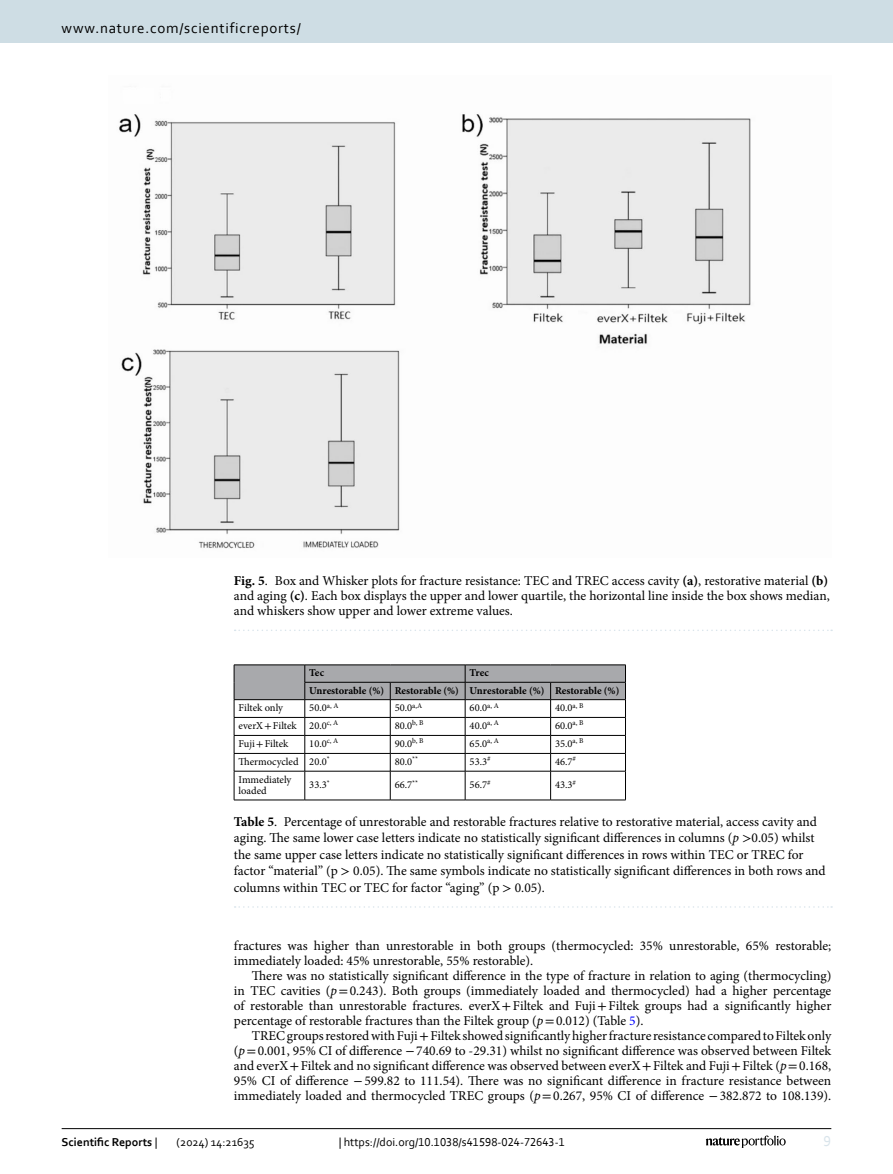
<style>
.page{position:relative;width:893px;height:1174px;background:#fff}
.page>*{position:absolute;margin:0;border:0;box-sizing:border-box;transform-origin:0 0}
.t1{font:15px "Corbel";letter-spacing:.05em;color:#000}
.t2{font:15px "Corbel";color:#d9e4eb}
.Body_Text_Indent{font:13.5px/15px "Minion Pro";color:#000;text-align:justify}
.Table_Caption{font:13.5px/16.5px "Minion Pro";color:#000}
.Figure_Caption{font:13.5px/15px "Minion Pro";letter-spacing:-.005em;color:#000;text-align:justify}
.t3{font:12px "Corbel";color:#000}
.t4{font:700 12px "Corbel";color:#000}
.Table_Body{font:10.5px/11.2px "Minion Pro";color:#000}
.Table_Head{font:700 10.5px "Minion Pro";letter-spacing:-.005em;color:#000}
.s1{font-weight:700}
.s2{font-family:"STIX"}
.s3{font-style:italic}
.s4{color:#00f}
.s5{font-weight:400}
</style>
<div class="page">
<hr style="left:234px;top:664px;width:71px;height:1px;background:#000">
<hr style="left:305px;top:664px;width:85px;height:1px;background:#000">
<hr style="left:390px;top:664px;width:75px;height:1px;background:#000">
<hr style="left:465px;top:664px;width:86px;height:1px;background:#000">
<hr style="left:551px;top:664px;width:75px;height:1px;background:#000">
<hr style="left:305px;top:799px;width:85px;height:1px;background:#000">
<hr style="left:390px;top:799px;width:75px;height:1px;background:#000">
<hr style="left:465px;top:799px;width:86px;height:1px;background:#000">
<svg style="left:234px;top:665px;width:392px;height:134px"></svg>
<hr style="left:551px;top:799px;width:75px;height:1px;background:#000">
<hr style="left:234px;top:799px;width:71px;height:1px;background:#000">
<svg style="left:235px;top:906px;width:597px;height:1px"></svg>
<img style="left:119px;top:114px;width:632px;height:435px">
<svg style="left:235px;top:629px;width:597px;height:2px"></svg>
<hr style="left:62px;top:1128px;width:769px;height:1px;background:#000">
<svg style="left:706px;top:1135px;width:80px;height:12px"></svg>
<div style="left:0;top:0;width:893px;height:43px;background:#cedde4"></div>
<p class="t1" style="left:62px;top:18px;width:241px">www.nature.com/scientificreports/</p>
<p class="Figure_Caption" style="left:234px;top:573px;width:597px"><span class="s1">Fig. 5</span>. Box and Whisker plots for fracture resistance: TEC and TREC access cavity <span class="s1">(a)</span>, restorative material <span class="s1">(b) </span>and aging <span class="s1">(c)</span>. Each box displays the upper and lower quartile, the horizontal line inside the box shows median, and whiskers show upper and lower extreme values.</p>
<p class="Table_Head" style="left:309px;top:665px;width:16px">Tec</p>
<p class="Table_Head" style="left:470px;top:665px;width:21px">Trec</p>
<p class="Table_Head" style="left:309px;top:683px;width:76px">Unrestorable (%)</p>
<p class="Table_Head" style="left:395px;top:683px;width:66px">Restorable (%)</p>
<p class="Table_Head" style="left:470px;top:683px;width:76px">Unrestorable (%)</p>
<p class="Table_Head" style="left:555px;top:683px;width:66px">Restorable (%)</p>
<p class="Table_Body" style="left:239px;top:702px;width:46px">Filtek only</p>
<p class="Table_Body" style="left:309px;top:702px;width:31px">50.0<sup>a,</sup> <sup>A</sup></p>
<p class="Table_Body" style="left:395px;top:702px;width:29px">50.0<sup>a,A</sup></p>
<p class="Table_Body" style="left:470px;top:702px;width:31px">60.0<sup>a,</sup> <sup>A</sup></p>
<p class="Table_Body" style="left:555px;top:702px;width:30px">40.0<sup>a,</sup> <sup>B</sup></p>
<p class="Table_Body" style="left:239px;top:720px;width:60px">everX<span class="s2">+</span>Filtek</p>
<p class="Table_Body" style="left:309px;top:720px;width:31px">20.0<sup>c,</sup> <sup>A</sup></p>
<p class="Table_Body" style="left:395px;top:720px;width:30px">80.0<sup>b,</sup> <sup>B</sup></p>
<p class="Table_Body" style="left:470px;top:720px;width:31px">40.0<sup>a,</sup> <sup>A</sup></p>
<p class="Table_Body" style="left:555px;top:720px;width:30px">60.0<sup>a,</sup> <sup>B</sup></p>
<p class="Table_Body" style="left:239px;top:738px;width:51px">Fuji<span class="s2">+</span>Filtek</p>
<p class="Table_Body" style="left:309px;top:738px;width:31px">10.0<sup>c,</sup> <sup>A</sup></p>
<p class="Table_Body" style="left:395px;top:738px;width:30px">90.0<sup>b,</sup> <sup>B</sup></p>
<p class="Table_Body" style="left:470px;top:738px;width:31px">65.0<sup>a,</sup> <sup>A</sup></p>
<p class="Table_Body" style="left:555px;top:738px;width:30px">35.0<sup>a,</sup> <sup>B</sup></p>
<p class="Table_Body" style="left:239px;top:756px;width:62px">Thermocycled</p>
<p class="Table_Body" style="left:309px;top:756px;width:22px">20.0<sup>*</sup></p>
<p class="Table_Body" style="left:395px;top:756px;width:25px">80.0<sup>**</sup></p>
<p class="Table_Body" style="left:470px;top:756px;width:23px">53.3<sup>#</sup></p>
<p class="Table_Body" style="left:555px;top:756px;width:23px">46.7<sup>#</sup></p>
<p class="Table_Body" style="left:239px;top:773px;width:54px">Immediately loaded</p>
<p class="Table_Body" style="left:309px;top:779px;width:22px">33.3<sup>*</sup></p>
<p class="Table_Body" style="left:395px;top:779px;width:25px">66.7<sup>**</sup></p>
<p class="Table_Body" style="left:470px;top:779px;width:23px">56.7<sup>#</sup></p>
<p class="Table_Body" style="left:555px;top:779px;width:23px">43.3<sup>#</sup></p>
<p class="Table_Caption" style="left:234px;top:813px;width:593px"><span class="s1">Table 5</span>. Percentage of unrestorable and restorable fractures relative to restorative material, access cavity and aging. The same lower case letters indicate no statistically significant differences in columns (<span class="s3">p</span> <span class="s2">&gt;</span>0.05) whilst the same upper case letters indicate no statistically significant differences in rows within TEC or TREC for factor “material” (p <span class="s2">&gt;</span> 0.05). The same symbols indicate no statistically significant differences in both rows and columns within TEC or TEC for factor “aging” (p <span class="s2">&gt;</span> 0.05).</p>
<p class="Body_Text_Indent" style="left:234px;top:938px;width:599px">fractures was higher than unrestorable in both groups (thermocycled: 35% unrestorable, 65% restorable; immediately loaded: 45% unrestorable, 55% restorable).</p>
<p class="Body_Text_Indent" style="left:234px;top:968px;width:599px;text-indent:18px">There was no statistically significant difference in the type of fracture in relation to aging (thermocycling) in TEC cavities (<span class="s3">p</span><span class="s2">=</span>0.243). Both groups (immediately loaded and thermocycled) had a higher percentage of restorable than unrestorable fractures. everX<span class="s2">+</span>Filtek and Fuji<span class="s2">+</span>Filtek groups had a significantly higher percentage of restorable fractures than the Filtek group (<span class="s3">p</span><span class="s2">=</span>0.012) (Table <span class="s4">5</span>).</p>
<p class="Body_Text_Indent" style="left:234px;top:1028px;width:599px;text-indent:18px">TREC groups restored with Fuji<span class="s2">+</span>Filtek showed significantly higher fracture resistance compared to Filtek only (<span class="s3">p</span><span class="s2">=</span>0.001, 95% CI of difference <span class="s2">−</span>740.69 to -29.31) whilst no significant difference was observed between Filtek and everX<span class="s2">+</span>Filtek and no significant difference was observed between everX<span class="s2">+</span>Filtek and Fuji<span class="s2">+</span>Filtek (<span class="s3">p</span><span class="s2">=</span>0.168, 95% CI of difference <span class="s2">−</span>599.82 to 111.54). There was no significant difference in fracture resistance between immediately loaded and thermocycled TREC groups (<span class="s3">p</span><span class="s2">=</span>0.267, 95% CI of difference <span class="s2">−</span>382.872 to 108.139).</p>
<p class="t4" style="left:62px;top:1134px;width:97px">Scientific Reports <span class="s5">|</span></p>
<p class="t3" style="left:177px;top:1134px;width:79px">(2024) 14:21635</p>
<p class="t3" style="left:339px;top:1134px;width:228px">| https://doi.org/10.1038/s41598-024-72643-1</p>
<p class="t2" style="left:824px;top:1132px;width:9px">9</p>
</div>
